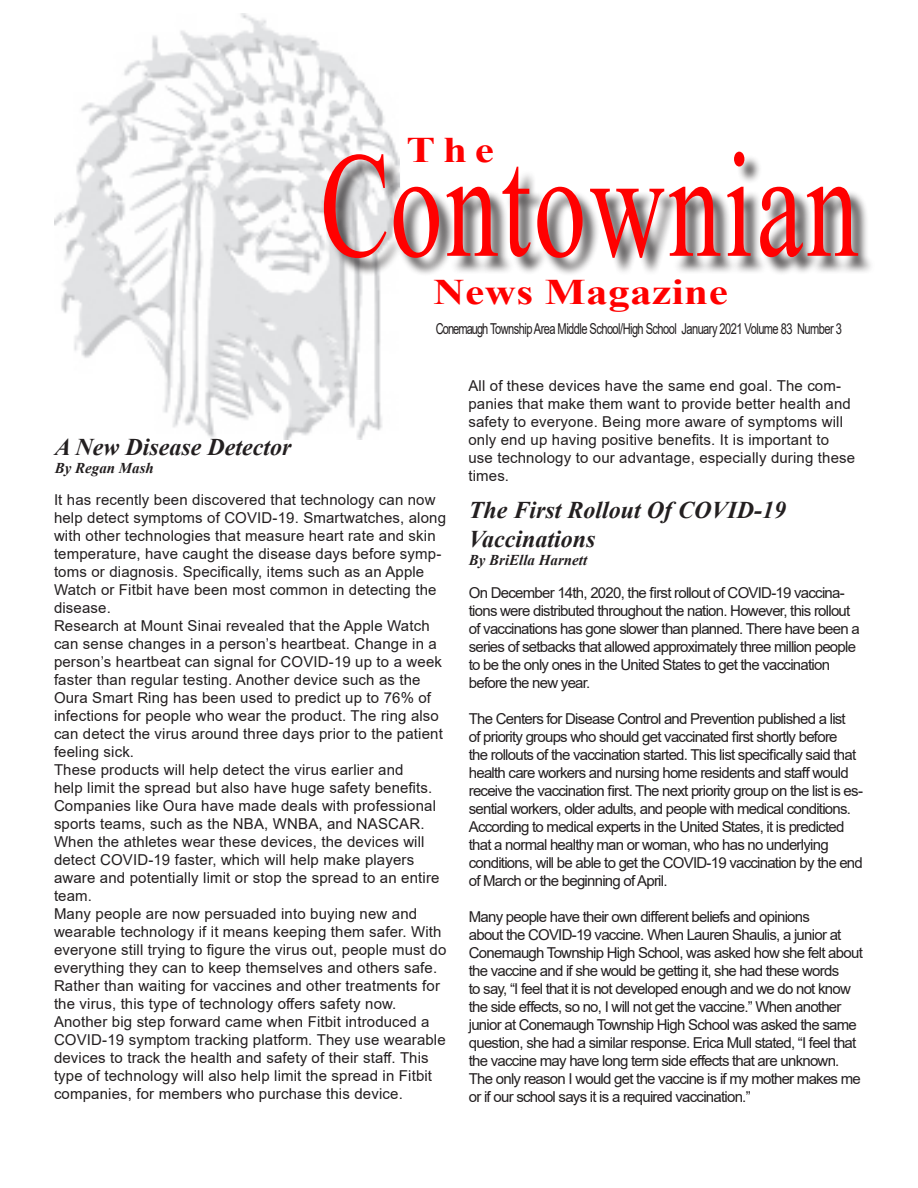
<style>
.page{position:relative;width:918px;height:1188px;background:#fff}
.page>*{position:absolute;margin:0;border:0;box-sizing:border-box;transform-origin:0 0}
.t1{font:150px "Times New Roman";letter-spacing:.03em;color:#f00;scale:.7 1}
.t2{font:700 36px "Times New Roman";letter-spacing:.01em;color:#f00;scale:1.2 1}
.t3{font:italic 700 24px "Times New Roman";color:#231f20}
.t4{font:15px/18px "Arial";letter-spacing:.01em;color:#231f20}
.t5{font:15px/18px "Arial";letter-spacing:-.05em;color:#231f20}
.t6{font:15px "Arial";letter-spacing:-.05em;color:#231f20;scale:.74 1}
.t7{font:italic 700 15px "Times New Roman";color:#231f20}
</style>
<div class="page">
<img style="left:54px;top:14px;width:344px;height:425px">
<div style="left:326px;top:155px;width:550px;height:122px;background:#231f20;opacity:.75"></div>
<p class="t2" style="left:406px;top:124px;width:74px">The</p>
<p class="t1" style="left:320px;top:100px;width:771px">Contownian</p>
<p class="t3" style="left:55px;top:431px;width:238px">A New Disease Detector</p>
<p class="t7" style="left:55px;top:458px;width:101px">By Regan Mash</p>
<p class="t2" style="left:434px;top:266px;width:247px">News Magazine</p>
<p class="t6" style="left:436px;top:318px;width:550px">Conemaugh Township Area Middle School/High School January 2021 Volume 83 Number 3</p>
<p class="t4" style="left:468px;top:376px;width:388px">All of these devices have the same end goal. The com&shy;panies that make them want to provide better health and safety to everyone. Being more aware of symptoms will only end up having positive benefits. It is important to use technology to our advantage, especially during these times.</p>
<p class="t4" style="left:54px;top:491px;width:394px">It has recently been discovered that technology can now help detect symptoms of COVID-19. Smartwatches, along with other technologies that measure heart rate and skin temperature, have caught the disease days before symp&shy;toms or diagnosis. Specifically, items such as an Apple Watch or Fitbit have been most common in detecting the disease.</p>
<p class="t4" style="left:54px;top:617px;width:390px">Research at Mount Sinai revealed that the Apple Watch can sense changes in a person’s heartbeat. Change in a person’s heartbeat can signal for COVID-19 up to a week faster than regular testing. Another device such as the Oura Smart Ring has been used to predict up to 76% of infections for people who wear the product. The ring also can detect the virus around three days prior to the patient feeling sick.</p>
<p class="t4" style="left:54px;top:761px;width:387px">These products will help detect the virus earlier and<br>help limit the spread but also have huge safety benefits.<br>Companies like Oura have made deals with professional sports teams, such as the NBA, WNBA, and NASCAR.<br>When the athletes wear these devices, the devices will detect COVID-19 faster, which will help make players aware and potentially limit or stop the spread to an entire team.</p>
<p class="t4" style="left:54px;top:905px;width:394px">Many people are now persuaded into buying new and wearable technology if it means keeping them safer. With everyone still trying to figure the virus out, people must do everything they can to keep themselves and others safe.<br>Rather than waiting for vaccines and other treatments for the virus, this type of technology offers safety now.</p>
<p class="t4" style="left:54px;top:1013px;width:393px">Another big step forward came when Fitbit introduced a COVID-19 symptom tracking platform. They use wearable devices to track the health and safety of their staff. This type of technology will also help limit the spread in Fitbit companies, for members who purchase this device.</p>
<p class="t3" style="left:469px;top:494px;width:319px">The First Rollout Of COVID-19</p>
<p class="t3" style="left:469px;top:522px;width:128px">Vaccinations</p>
<p class="t7" style="left:469px;top:550px;width:120px">By BriElla Harnett</p>
<p class="t5" style="left:469px;top:583px;width:392px">On December 14th, 2020, the first rollout of COVID-19 vaccina&shy;tions were distributed throughout the nation. However, this rollout of vaccinations has gone slower than planned. There have been a series of setbacks that allowed approximately three million people to be the only ones in the United States to get the vaccination before the new year.</p>
<p class="t5" style="left:469px;top:709px;width:396px">The Centers for Disease Control and Prevention published a list<br>of priority groups who should get vaccinated first shortly before<br>the rollouts of the vaccination started. This list specifically said that health care workers and nursing home residents and staff would receive the vaccination first. The next priority group on the list is es&shy;sential workers, older adults, and people with medical conditions.<br>According to medical experts in the United States, it is predicted that a normal healthy man or woman, who has no underlying conditions, will be able to get the COVID-19 vaccination by the end of March or the beginning of April.</p>
<p class="t5" style="left:469px;top:907px;width:396px">Many people have their own different beliefs and opinions<br>about the COVID-19 vaccine. When Lauren Shaulis, a junior at Conemaugh Township High School, was asked how she felt about the vaccine and if she would be getting it, she had these words<br>to say, “I feel that it is not developed enough and we do not know the side effects, so no, I will not get the vaccine.” When another junior at Conemaugh Township High School was asked the same question, she had a similar response. Erica Mull stated, “I feel that the vaccine may have long term side effects that are unknown.<br>The only reason I would get the vaccine is if my mother makes me or if our school says it is a required vaccination.”</p>
</div>
